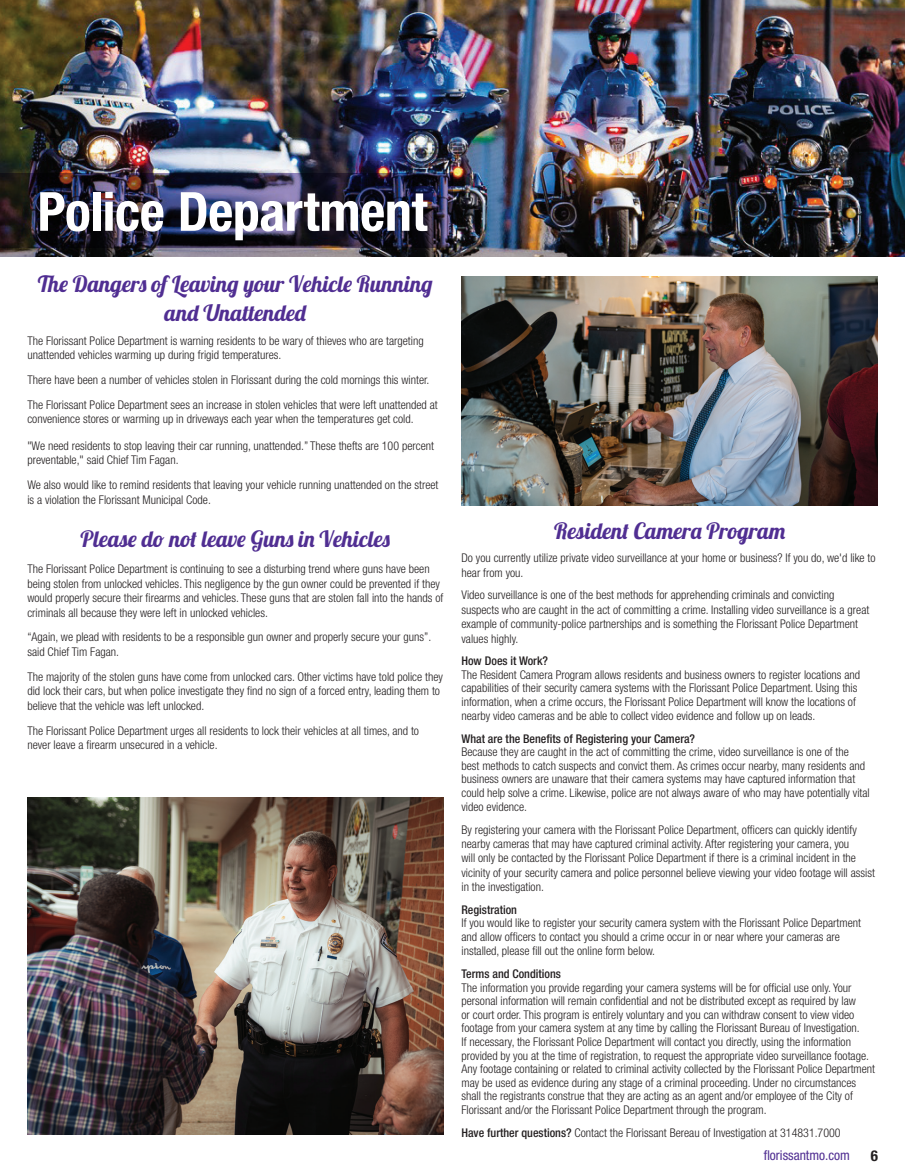
<style>
.page{position:relative;width:905px;height:1175px;background:#fff}
.page>*{position:absolute;margin:0;border:0;box-sizing:border-box;transform-origin:0 0}
.t1{font:700 condensed 54px "Helvetica Neue";letter-spacing:-.01em;color:#fff}
.t2{font:22.5px/28.5px "Lobster 1.4";letter-spacing:.02em;color:#502e92;text-align:center}
.t3{font:700 condensed 15px "Helvetica Neue";color:#231f20}
.t4{font:condensed 13.5px "Helvetica Neue";color:#502e92}
.t5{font:300 condensed 12px/14.4px "Helvetica Neue";color:#231f20}
.t6{font:500 condensed 12px "Helvetica Neue";color:#231f20}
.s1{font-weight:500}
</style>
<div class="page">
<img style="left:0;top:0;width:904px;height:256px">
<img style="left:0;top:174px;width:452px;height:74px">
<img style="left:27px;top:797px;width:416px;height:337px">
<img style="left:461px;top:277px;width:417px;height:229px">
<h1 class="t1" style="left:38px;top:179px;width:391px">Police Department</h1>
<h2 class="t2" style="left:38px;top:270px;width:396px">The Dangers of Leaving your Vehicle Running and Unattended</h2>
<p class="t5" style="left:27px;top:333px;width:398px">The Florissant Police Department is warning residents to be wary of thieves who are targeting unattended vehicles warming up during frigid temperatures.</p>
<p class="t5" style="left:27px;top:367px;width:412px;line-height:24.9px">There have been a number of vehicles stolen in Florissant during the cold mornings this winter.<br>The Florissant Police Department sees an increase in stolen vehicles that were left unattended at</p>
<p class="t5" style="left:27px;top:412px;width:388px">convenience stores or warming up in driveways each year when the temperatures get cold.</p>
<p class="t5" style="left:27px;top:438px;width:408px">"We need residents to stop leaving their car running, unattended.” These thefts are 100 percent preventable," said Chief Tim Fagan.</p>
<p class="t5" style="left:27px;top:477px;width:412px">We also would like to remind residents that leaving your vehicle running unattended on the street is a violation the Florissant Municipal Code.</p>
<h2 class="t2" style="left:81px;top:524px;width:311px">Please do not leave Guns in Vehicles</h2>
<p class="t5" style="left:27px;top:562px;width:417px">The Florissant Police Department is continuing to see a disturbing trend where guns have been being stolen from unlocked vehicles. This negligence by the gun owner could be prevented if they would properly secure their firearms and vehicles. These guns that are stolen fall into the hands of criminals all because they were left in unlocked vehicles.</p>
<p class="t5" style="left:27px;top:630px;width:405px">“Again, we plead with residents to be a responsible gun owner and properly secure your guns”. said Chief Tim Fagan.</p>
<p class="t5" style="left:27px;top:669px;width:417px">The majority of the stolen guns have come from unlocked cars. Other victims have told police they did lock their cars, but when police investigate they find no sign of a forced entry, leading them to believe that the vehicle was left unlocked.</p>
<p class="t5" style="left:27px;top:723px;width:393px">The Florissant Police Department urges all residents to lock their vehicles at all times, and to never leave a firearm unsecured in a vehicle.</p>
<h2 class="t2" style="left:554px;top:516px;width:232px">Resident Camera Program</h2>
<p class="t5" style="left:461px;top:550px;width:415px;line-height:15px">Do you currently utilize private video surveillance at your home or business? If you do, we'd like to hear from you.</p>
<p class="t5" style="left:461px;top:588px;width:409px">Video surveillance is one of the best methods for apprehending criminals and convicting suspects who are caught in the act of committing a crime. Installing video surveillance is a great example of community-police partnerships and is something the Florissant Police Department values highly.</p>
<p class="t6" style="left:461px;top:653px;width:88px">How Does it Work?</p>
<p class="t5" style="left:461px;top:667px;width:400px;line-height:13.8px">The Resident Camera Program allows residents and business owners to register locations and capabilities of their security camera systems with the Florissant Police Department. Using this information, when a crime occurs, the Florissant Police Department will know the locations of nearby video cameras and be able to collect video evidence and follow up on leads.</p>
<p class="t6" style="left:461px;top:731px;width:235px">What are the Benefits of Registering your Camera?</p>
<p class="t5" style="left:461px;top:745px;width:410px;line-height:13.6px">Because they are caught in the act of committing the crime, video surveillance is one of the best methods to catch suspects and convict them. As crimes occur nearby, many residents and business owners are unaware that their camera systems may have captured information that could help solve a crime. Likewise, police are not always aware of who may have potentially vital video evidence.</p>
<p class="t5" style="left:461px;top:822px;width:415px">By registering your camera with the Florissant Police Department, officers can quickly identify nearby cameras that may have captured criminal activity. After registering your camera, you<br>will only be contacted by the Florissant Police Department if there is a criminal incident in the vicinity of your security camera and police personnel believe viewing your video footage will assist in the investigation.</p>
<p class="t6" style="left:461px;top:902px;width:57px">Registration</p>
<p class="t5" style="left:461px;top:915px;width:401px;line-height:14px">If you would like to register your security camera system with the Florissant Police Department and allow officers to contact you should a crime occur in or near where your cameras are installed, please fill out the online form below.</p>
<p class="t6" style="left:461px;top:966px;width:101px">Terms and Conditions</p>
<p class="t5" style="left:461px;top:980px;width:415px;line-height:13.6px">The information you provide regarding your camera systems will be for official use only. Your personal information will remain confidential and not be distributed except as required by law<br>or court order. This program is entirely voluntary and you can withdraw consent to view video footage from your camera system at any time by calling the Florissant Bureau of Investigation.<br>If necessary, the Florissant Police Department will contact you directly, using the information provided by you at the time of registration, to request the appropriate video surveillance footage.<br>Any footage containing or related to criminal activity collected by the Florissant Police Department may be used as evidence during any stage of a criminal proceeding. Under no circumstances shall the registrants construe that they are acting as an agent and/or employee of the City of Florissant and/or the Florissant Police Department through the program.</p>
<p class="t5" style="left:461px;top:1125px;width:381px"><span class="s1">Have further questions?</span> Contact the Florissant Bereau of Investigation at 314831.7000</p>
<p class="t4" style="left:763px;top:1147px;width:88px">florissantmo.com</p>
<p class="t3" style="left:870px;top:1146px;width:9px">6</p>
</div>
